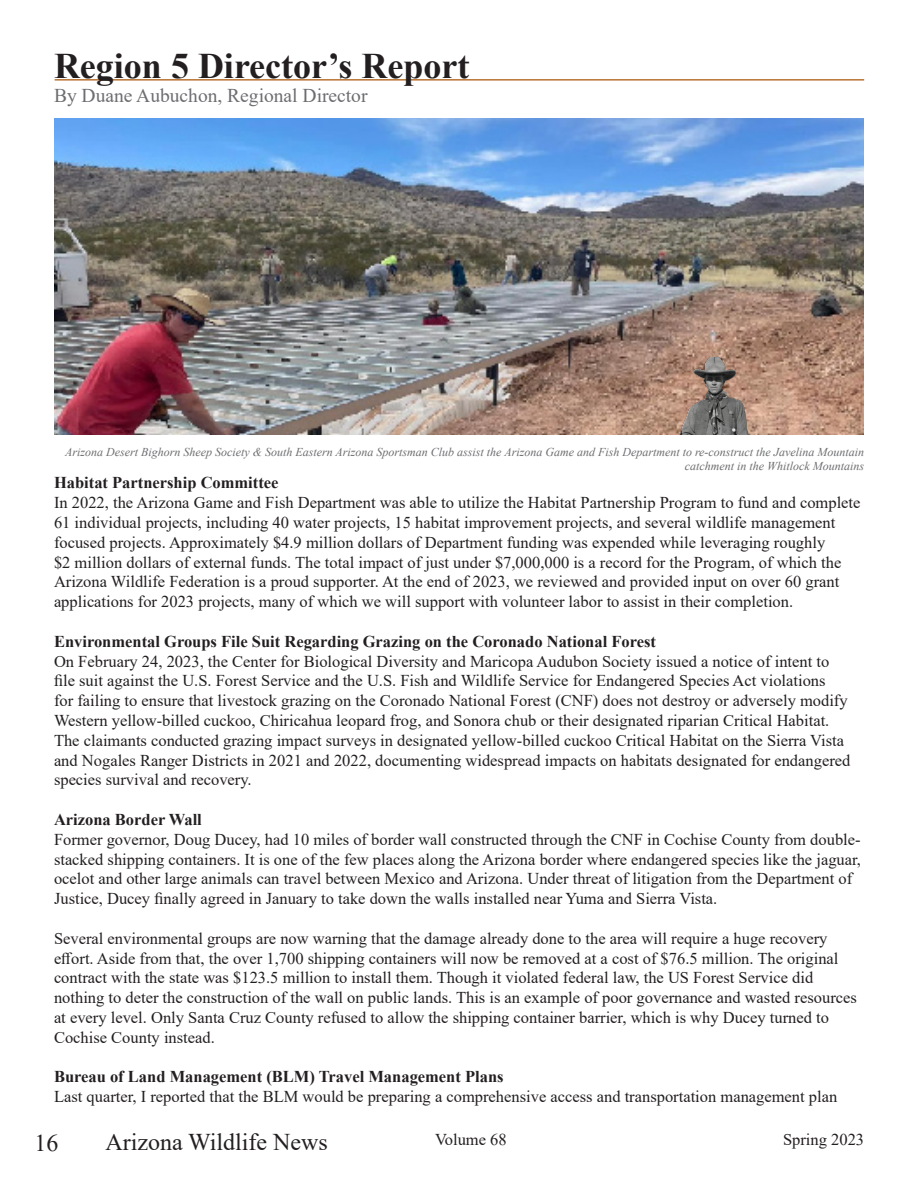
<style>
.page{position:relative;width:918px;height:1188px;background:#fff}
.page>*{position:absolute;margin:0;border:0;box-sizing:border-box;transform-origin:0 0}
.t1{font:700 36px "Times New Roman";color:#231f20}
.t2{font:24px "Times New Roman";color:#231f20}
.t3{font:19.5px "Times New Roman";color:#6c6d70}
.t4{font:16.5px/19.8px "Times New Roman";color:#231f20}
.t5{font:700 16.5px "Times New Roman";color:#231f20}
.t6{font:italic 12px/14.4px "Times New Roman";color:#6c6d70;text-align:right}
</style>
<div class="page">
<hr style="left:55px;top:79px;width:809px;height:2px;background:#b97331">
<img style="left:55px;top:119px;width:809px;height:315px">
<img style="left:680px;top:357px;width:69px;height:77px">
<p class="t1" style="left:54px;top:40px;width:417px">Region 5 Director’s Report</p>
<p class="t3" style="left:54px;top:82px;width:315px">By Duane Aubuchon, Regional Director</p>
<p class="t6" style="left:65px;top:444px;width:801px">Arizona Desert Bighorn Sheep Society &amp; South Eastern Arizona Sportsman Club assist the Arizona Game and Fish Department to re-construct the Javelina Mountain catchment in the Whitlock Mountains</p>
<p class="t5" style="left:54px;top:471px;width:226px">Habitat Partnership Committee</p>
<p class="t4" style="left:54px;top:492px;width:808px">In 2022, the Arizona Game and Fish Department was able to utilize the Habitat Partnership Program to fund and complete 61 individual projects, including 40 water projects, 15 habitat improvement projects, and several wildlife management focused projects. Approximately $4.9 million dollars of Department funding was expended while leveraging roughly<br>$2 million dollars of external funds. The total impact of just under $7,000,000 is a record for the Program, of which the Arizona Wildlife Federation is a proud supporter. At the end of 2023, we reviewed and provided input on over 60 grant applications for 2023 projects, many of which we will support with volunteer labor to assist in their completion.</p>
<p class="t5" style="left:54px;top:629px;width:603px">Environmental Groups File Suit Regarding Grazing on the Coronado National Forest</p>
<p class="t4" style="left:54px;top:651px;width:798px">On February 24, 2023, the Center for Biological Diversity and Maricopa Audubon Society issued a notice of intent to file suit against the U.S. Forest Service and the U.S. Fish and Wildlife Service for Endangered Species Act violations<br>for failing to ensure that livestock grazing on the Coronado National Forest (CNF) does not destroy or adversely modify Western yellow-billed cuckoo, Chiricahua leopard frog, and Sonora chub or their designated riparian Critical Habitat.<br>The claimants conducted grazing impact surveys in designated yellow-billed cuckoo Critical Habitat on the Sierra Vista and Nogales Ranger Districts in 2021 and 2022, documenting widespread impacts on habitats designated for endangered species survival and recovery.</p>
<p class="t5" style="left:54px;top:807px;width:149px">Arizona Border Wall</p>
<p class="t4" style="left:54px;top:829px;width:809px">Former governor, Doug Ducey, had 10 miles of border wall constructed through the CNF in Cochise County from double&shy;stacked shipping containers. It is one of the few places along the Arizona border where endangered species like the jaguar, ocelot and other large animals can travel between Mexico and Arizona. Under threat of litigation from the Department of Justice, Ducey finally agreed in January to take down the walls installed near Yuma and Sierra Vista.</p>
<p class="t4" style="left:54px;top:928px;width:804px">Several environmental groups are now warning that the damage already done to the area will require a huge recovery effort. Aside from that, the over 1,700 shipping containers will now be removed at a cost of $76.5 million. The original contract with the state was $123.5 million to install them. Though it violated federal law, the US Forest Service did nothing to deter the construction of the wall on public lands. This is an example of poor governance and wasted resources at every level. Only Santa Cruz County refused to allow the shipping container barrier, which is why Ducey turned to Cochise County instead.</p>
<p class="t5" style="left:54px;top:1065px;width:451px">Bureau of Land Management (BLM) Travel Management Plans</p>
<p class="t4" style="left:54px;top:1086px;width:785px">Last quarter, I reported that the BLM would be preparing a comprehensive access and transportation management plan</p>
<p class="t2" style="left:35px;top:1126px;width:25px">16</p>
<p class="t2" style="left:105px;top:1125px;width:224px">Arizona Wildlife News</p>
<p class="t4" style="left:435px;top:1129px;width:73px">Volume 68</p>
<p class="t4" style="left:783px;top:1129px;width:83px">Spring 2023</p>
</div>
